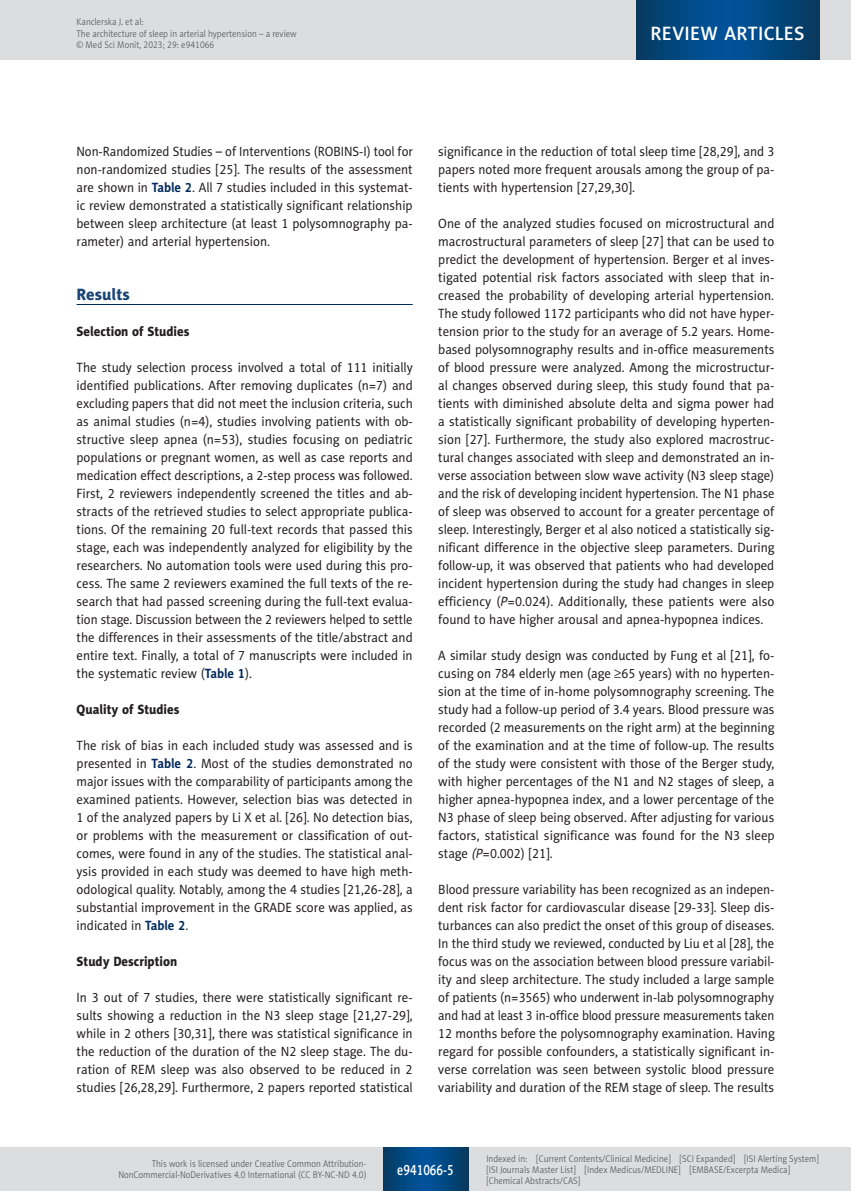
<style>
.page{position:relative;width:851px;height:1191px;background:#fff}
.page>*{position:absolute;margin:0;border:0;box-sizing:border-box;transform-origin:0 0}
.t1{font:19.5px "Naomi Sans EFN Medium";letter-spacing:.015em;color:#fff}
.MSM_Headline_1{font:16.5px "Naomi Sans EFN Heavy";color:#1a4574}
.t2{font:15px "Naomi Sans EFN Medium";color:#fff;scale:.8 1}
.MSM_Body{font:13.5px/18px "Naomi Sans EFN";color:#231f20;text-align:justify;scale:.95 1}
.MSM_Body-2{font:13.5px/18px "Naomi Sans EFN";color:#231f20;text-align:justify;scale:.94 1}
.MSM_Headline_2{font:13.5px "Naomi Sans EFN Heavy";color:#231f20;scale:.95 1}
.t3{font:9.75px/11.2px "Naomi Sans EFN Light";color:#57585a;scale:.9 1}
.s1{font-weight:700;color:#00295c}
.s2{font-style:italic}
.s3{font-family:"Standard Sym L"}
</style>
<div class="page">
<hr style="left:77px;top:304px;width:335px;height:1px;background:#00295c">
<div style="left:0;top:1148px;width:850px;height:43px;background:#dcdddf"></div>
<svg style="left:383px;top:1147px;width:85px;height:43px;background:#02477e"></svg>
<div style="left:0;top:0;width:850px;height:60px;background:#dcdddf"></div>
<svg style="left:636px;top:0;width:183px;height:60px;background:#02477e"></svg>
<p class="t3" style="left:77px;top:16px;width:246px">Kanclerska J. et al:<br>The architecture of sleep in arterial hypertension – a review © Med Sci Monit, 2023; 29: e941066</p>
<h1 class="t1" style="left:650px;top:22px;width:155px">REVIEW ARTICLES</h1>
<p class="MSM_Body-2" style="left:77px;top:142px;width:359px">Non-Randomized Studies – of Interventions (ROBINS-I) tool for non-randomized studies [25]. The results of the assessment are shown in <span class="s1">Table 2</span>. All 7 studies included in this systemat&shy;ic review demonstrated a statistically significant relationship between sleep architecture (at least 1 polysomnography pa&shy;rameter) and arterial hypertension.</p>
<p class="MSM_Headline_1" style="left:77px;top:284px;width:55px">Results</p>
<p class="MSM_Headline_2" style="left:77px;top:323px;width:120px">Selection of Studies</p>
<p class="MSM_Body" style="left:77px;top:358px;width:355px">The study selection process involved a total of 111 initially identified publications. After removing duplicates (n=7) and excluding papers that did not meet the inclusion criteria, such as animal studies (n=4), studies involving patients with ob&shy;structive sleep apnea (n=53), studies focusing on pediatric populations or pregnant women, as well as case reports and medication effect descriptions, a 2-step process was followed.<br>First, 2 reviewers independently screened the titles and ab&shy;stracts of the retrieved studies to select appropriate publica&shy;tions. Of the remaining 20 full-text records that passed this stage, each was independently analyzed for eligibility by the researchers. No automation tools were used during this pro&shy;cess. The same 2 reviewers examined the full texts of the re&shy;search that had passed screening during the full-text evalua&shy;tion stage. Discussion between the 2 reviewers helped to settle the differences in their assessments of the title/abstract and entire text. Finally, a total of 7 manuscripts were included in the systematic review (<span class="s1">Table 1</span>).</p>
<p class="MSM_Headline_2" style="left:77px;top:701px;width:110px">Quality of Studies</p>
<p class="MSM_Body" style="left:77px;top:736px;width:355px">The risk of bias in each included study was assessed and is presented in <span class="s1">Table 2</span>. Most of the studies demonstrated no major issues with the comparability of participants among the examined patients. However, selection bias was detected in 1 of the analyzed papers by Li X et al. [26]. No detection bias, or problems with the measurement or classification of out&shy;comes, were found in any of the studies. The statistical anal&shy;ysis provided in each study was deemed to have high meth&shy;odological quality. Notably, among the 4 studies [21,26-28], a substantial improvement in the GRADE score was applied, as indicated in <span class="s1">Table 2</span>.</p>
<p class="MSM_Headline_2" style="left:77px;top:953px;width:107px">Study Description</p>
<p class="MSM_Body" style="left:77px;top:988px;width:355px">In 3 out of 7 studies, there were statistically significant re&shy;sults showing a reduction in the N3 sleep stage [21,27-29], while in 2 others [30,31], there was statistical significance in the reduction of the duration of the N2 sleep stage. The du&shy;ration of REM sleep was also observed to be reduced in 2 studies [26,28,29]. Furthermore, 2 papers reported statistical</p>
<p class="MSM_Body" style="left:438px;top:142px;width:355px">significance in the reduction of total sleep time [28,29], and 3 papers noted more frequent arousals among the group of pa&shy;tients with hypertension [27,29,30].</p>
<p class="MSM_Body" style="left:438px;top:214px;width:355px">One of the analyzed studies focused on microstructural and macrostructural parameters of sleep [27] that can be used to predict the development of hypertension. Berger et al inves&shy;tigated potential risk factors associated with sleep that in&shy;creased the probability of developing arterial hypertension.<br>The study followed 1172 participants who did not have hyper&shy;tension prior to the study for an average of 5.2 years. Home&shy;based polysomnography results and in-office measurements of blood pressure were analyzed. Among the microstructur&shy;al changes observed during sleep, this study found that pa&shy;tients with diminished absolute delta and sigma power had a statistically significant probability of developing hyperten&shy;sion [27]. Furthermore, the study also explored macrostruc&shy;tural changes associated with sleep and demonstrated an in&shy;verse association between slow wave activity (N3 sleep stage) and the risk of developing incident hypertension. The N1 phase of sleep was observed to account for a greater percentage of sleep. Interestingly, Berger et al also noticed a statistically sig&shy;nificant difference in the objective sleep parameters. During follow-up, it was observed that patients who had developed incident hypertension during the study had changes in sleep efficiency (<span class="s2">P</span>=0.024). Additionally, these patients were also found to have higher arousal and apnea-hypopnea indices.</p>
<p class="MSM_Body" style="left:438px;top:646px;width:355px">A similar study design was conducted by Fung et al [21], fo&shy;cusing on 784 elderly men (age <span class="s3">³</span>65 years) with no hyperten&shy;sion at the time of in-home polysomnography screening. The study had a follow-up period of 3.4 years. Blood pressure was recorded (2 measurements on the right arm) at the beginning of the examination and at the time of follow-up. The results of the study were consistent with those of the Berger study, with higher percentages of the N1 and N2 stages of sleep, a higher apnea-hypopnea index, and a lower percentage of the N3 phase of sleep being observed. After adjusting for various factors, statistical significance was found for the N3 sleep stage <span class="s2">(P</span>=0.002) [21].</p>
<p class="MSM_Body-2" style="left:438px;top:880px;width:359px">Blood pressure variability has been recognized as an indepen&shy;dent risk factor for cardiovascular disease [29-33]. Sleep dis&shy;turbances can also predict the onset of this group of diseases.<br>In the third study we reviewed, conducted by Liu et al [28], the focus was on the association between blood pressure variabil&shy;ity and sleep architecture. The study included a large sample of patients (n=3565) who underwent in-lab polysomnography and had at least 3 in-office blood pressure measurements taken 12 months before the polysomnography examination. Having regard for possible confounders, a statistically significant in&shy;verse correlation was seen between systolic blood pressure variability and duration of the REM stage of sleep. The results</p>
<p class="t3" style="left:118px;top:1158px;width:277px;text-align:right">This work is licensed under Creative Common Attribution-<br>NonCommercial-NoDerivatives 4.0 International (CC BY-NC-ND 4.0)</p>
<p class="t2" style="left:397px;top:1160px;width:72px">e941066-5</p>
<p class="t3" style="left:486px;top:1152px;width:371px">Indexed in: [Current Contents/Clinical Medicine] [SCI Expanded] [ISI Alerting System] [ISI Journals Master List] [Index Medicus/MEDLINE] [EMBASE/Excerpta Medica] [Chemical Abstracts/CAS]</p>
</div>
